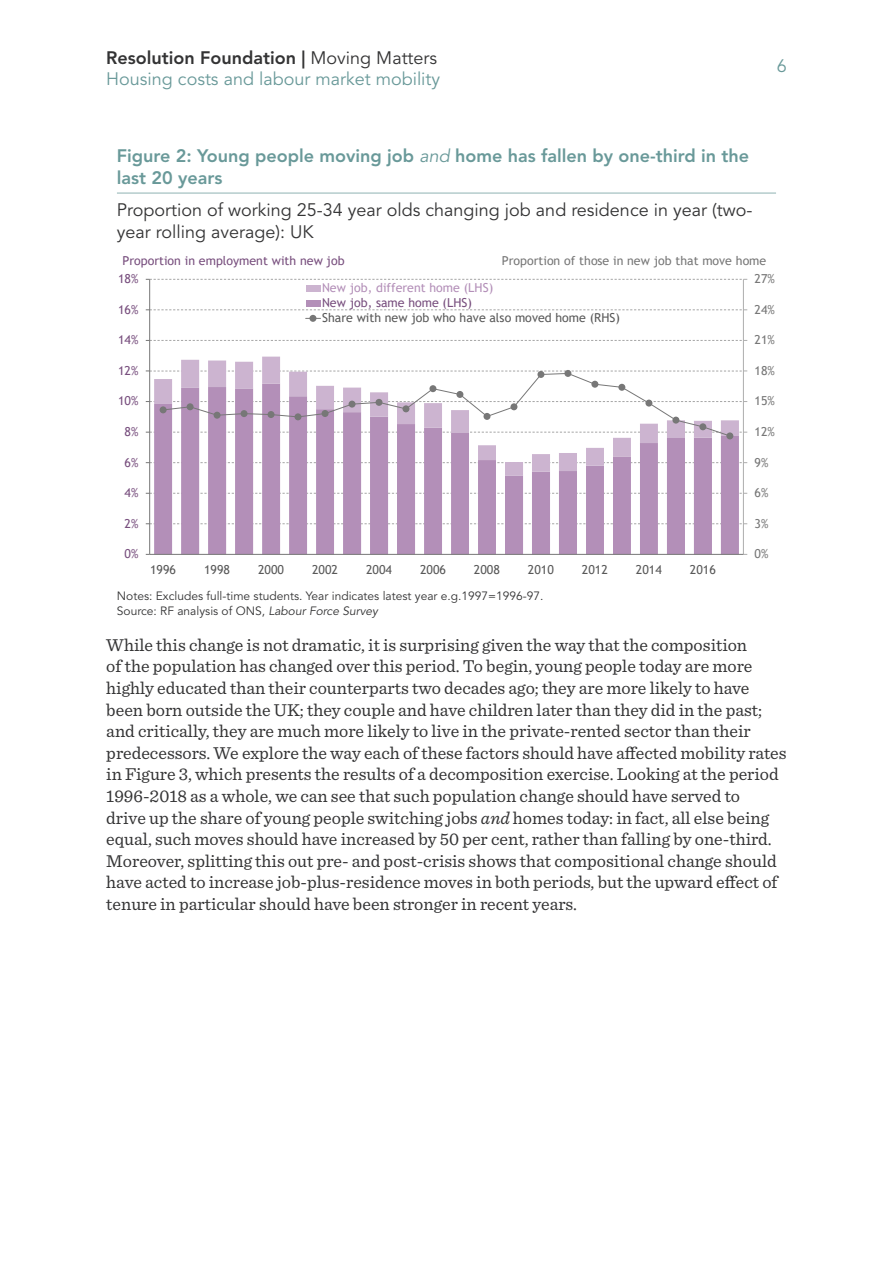
<style>
.page{position:relative;width:893px;height:1263px;background:#fff}
.page>*{position:absolute;margin:0;border:0;box-sizing:border-box;transform-origin:0 0}
.t1{font:18px/21.6px "Sentinel";color:#333334}
.t2{font:18px/21.6px "Avenir LT Std";color:#333334}
.t3{font:800 18px/21.6px "Avenir LT Std";color:#699999}
.t4{font:18px/21.6px "Avenir LT Std";color:#699999}
.t5{font:12.3px "Trebuchet MS";color:#595959}
.t6{font:12.3px "Trebuchet MS";color:#784f7e}
.t7{font:12.3px "Trebuchet MS";color:#777}
.t8{font:12.3px "Trebuchet MS";letter-spacing:.005em;color:#b38fb8}
.t9{font:12px/14.4px "Avenir LT Std";color:#333334}
.s1{font-weight:800;color:#333334}
.s2{color:#333334}
.s3{font-weight:400;font-style:italic}
.s4{font-style:italic}
</style>
<div class="page">
<hr style="left:117px;top:192px;width:659px;height:2px;background:#b4cccc">
<svg style="left:154px;top:475px;width:585px;height:79px;fill:#b38fb8"></svg>
<svg style="left:154px;top:357px;width:585px;height:118px"></svg>
<hr style="left:743px;top:279px;width:1px;height:275px;background:#adadad">
<hr style="left:149px;top:279px;width:1px;height:275px;background:#777">
<svg style="left:146px;top:523px;width:601px;height:1px"></svg>
<svg style="left:146px;top:493px;width:601px;height:1px"></svg>
<svg style="left:146px;top:462px;width:601px;height:1px"></svg>
<svg style="left:146px;top:340px;width:601px;height:1px"></svg>
<svg style="left:146px;top:310px;width:601px;height:1px"></svg>
<svg style="left:146px;top:279px;width:601px;height:1px"></svg>
<hr style="left:150px;top:554px;width:593px;height:1px;background:#777">
<svg style="left:146px;top:371px;width:601px;height:66px"></svg>
<div style="left:160px;top:406px;width:7px;height:7px;background:#777;border-radius:50%"></div>
<div style="left:187px;top:403px;width:7px;height:7px;background:#777;border-radius:50%"></div>
<div style="left:214px;top:412px;width:7px;height:7px;background:#777;border-radius:50%"></div>
<div style="left:241px;top:410px;width:7px;height:7px;background:#777;border-radius:50%"></div>
<div style="left:268px;top:411px;width:6px;height:7px;background:#777;border-radius:50%"></div>
<div style="left:294px;top:413px;width:7px;height:7px;background:#777;border-radius:50%"></div>
<div style="left:322px;top:410px;width:7px;height:7px;background:#777;border-radius:50%"></div>
<div style="left:349px;top:401px;width:7px;height:7px;background:#777;border-radius:50%"></div>
<div style="left:376px;top:399px;width:6px;height:7px;background:#777;border-radius:50%"></div>
<div style="left:402px;top:405px;width:7px;height:7px;background:#777;border-radius:50%"></div>
<div style="left:429px;top:385px;width:7px;height:7px;background:#777;border-radius:50%"></div>
<div style="left:456px;top:391px;width:7px;height:7px;background:#777;border-radius:50%"></div>
<div style="left:483px;top:413px;width:7px;height:7px;background:#777;border-radius:50%"></div>
<div style="left:510px;top:403px;width:7px;height:7px;background:#777;border-radius:50%"></div>
<div style="left:537px;top:371px;width:7px;height:7px;background:#777;border-radius:50%"></div>
<div style="left:564px;top:370px;width:7px;height:7px;background:#777;border-radius:50%"></div>
<div style="left:591px;top:381px;width:7px;height:7px;background:#777;border-radius:50%"></div>
<div style="left:618px;top:384px;width:7px;height:7px;background:#777;border-radius:50%"></div>
<div style="left:645px;top:400px;width:7px;height:7px;background:#777;border-radius:50%"></div>
<div style="left:672px;top:417px;width:7px;height:7px;background:#777;border-radius:50%"></div>
<div style="left:699px;top:423px;width:7px;height:7px;background:#777;border-radius:50%"></div>
<div style="left:726px;top:432px;width:7px;height:7px;background:#777;border-radius:50%"></div>
<div style="left:306px;top:285px;width:15px;height:6px;background:#ccb4d0"></div>
<div style="left:306px;top:300px;width:15px;height:7px;background:#b38fb8"></div>
<div style="left:309px;top:315px;width:7px;height:7px;background:#777;border-radius:50%"></div>
<p class="t4" style="left:106px;top:47px;width:335px"><span class="s1">Resolution Foundation |</span> <span class="s2">Moving Matters<br></span>Housing costs and labour market mobility</p>
<p class="t4" style="left:777px;top:55px;width:12px">6</p>
<p class="t3" style="left:117px;top:145px;width:634px">Figure 2: Young people moving job <span class="s3">and</span> home has fallen by one-third in the last 20 years</p>
<p class="t2" style="left:117px;top:200px;width:637px">Proportion of working 25-34 year olds changing job and residence in year (two&shy;year rolling average): UK</p>
<p class="t6" style="left:123px;top:253px;width:224px">Proportion in employment with new job</p>
<p class="t7" style="left:502px;top:253px;width:266px">Proportion of those in new job that move home</p>
<p class="t6" style="left:118px;top:271px;width:22px">18%</p>
<p class="t6" style="left:118px;top:302px;width:22px">16%</p>
<p class="t8" style="left:322px;top:280px;width:173px">New job, different home (LHS)</p>
<p class="t6" style="left:322px;top:295px;width:151px">New job, same home (LHS)</p>
<p class="t5" style="left:322px;top:310px;width:299px">Share with new job who have also moved home (RHS)</p>
<p class="t7" style="left:754px;top:271px;width:22px">27%</p>
<p class="t7" style="left:754px;top:302px;width:22px">24%</p>
<p class="t6" style="left:118px;top:332px;width:22px">14%</p>
<p class="t7" style="left:754px;top:332px;width:22px">21%</p>
<p class="t6" style="left:118px;top:363px;width:22px">12%</p>
<p class="t7" style="left:754px;top:363px;width:22px">18%</p>
<p class="t6" style="left:118px;top:393px;width:22px">10%</p>
<p class="t7" style="left:754px;top:393px;width:22px">15%</p>
<p class="t6" style="left:125px;top:424px;width:15px">8%</p>
<p class="t7" style="left:754px;top:424px;width:22px">12%</p>
<p class="t6" style="left:125px;top:454px;width:15px">6%</p>
<p class="t7" style="left:754px;top:454px;width:15px">9%</p>
<p class="t6" style="left:125px;top:485px;width:15px">4%</p>
<p class="t7" style="left:754px;top:485px;width:15px">6%</p>
<p class="t6" style="left:125px;top:516px;width:15px">2%</p>
<p class="t7" style="left:754px;top:516px;width:15px">3%</p>
<p class="t6" style="left:125px;top:546px;width:15px">0%</p>
<p class="t7" style="left:754px;top:546px;width:15px">0%</p>
<p class="t5" style="left:150px;top:562px;width:28px">1996</p>
<p class="t5" style="left:204px;top:562px;width:28px">1998</p>
<p class="t5" style="left:258px;top:562px;width:28px">2000</p>
<p class="t5" style="left:312px;top:562px;width:28px">2002</p>
<p class="t5" style="left:366px;top:562px;width:28px">2004</p>
<p class="t5" style="left:420px;top:562px;width:28px">2006</p>
<p class="t5" style="left:474px;top:562px;width:28px">2008</p>
<p class="t5" style="left:528px;top:562px;width:28px">2010</p>
<p class="t5" style="left:582px;top:562px;width:28px">2012</p>
<p class="t5" style="left:636px;top:562px;width:28px">2014</p>
<p class="t5" style="left:690px;top:562px;width:28px">2016</p>
<p class="t9" style="left:117px;top:589px;width:428px">Notes: Excludes full-time students. Year indicates latest year e.g.1997=1996-97.<br>Source: RF analysis of ONS, <span class="s4">Labour Force Survey</span></p>
<p class="t1" style="left:106px;top:633px;width:682px">While this change is not dramatic, it is surprising given the way that the composition<br>of the population has changed over this period. To begin, young people today are more highly educated than their counterparts two decades ago; they are more likely to have been born outside the UK; they couple and have children later than they did in the past; and critically, they are much more likely to live in the private-rented sector than their predecessors. We explore the way each of these factors should have affected mobility rates in Figure 3, which presents the results of a decomposition exercise. Looking at the period 1996-2018 as a whole, we can see that such population change should have served to<br>drive up the share of young people switching jobs <span class="s4">and</span> homes today: in fact, all else being equal, such moves should have increased by 50 per cent, rather than falling by one-third.<br>Moreover, splitting this out pre- and post-crisis shows that compositional change should have acted to increase job-plus-residence moves in both periods, but the upward effect of tenure in particular should have been stronger in recent years.</p>
</div>
